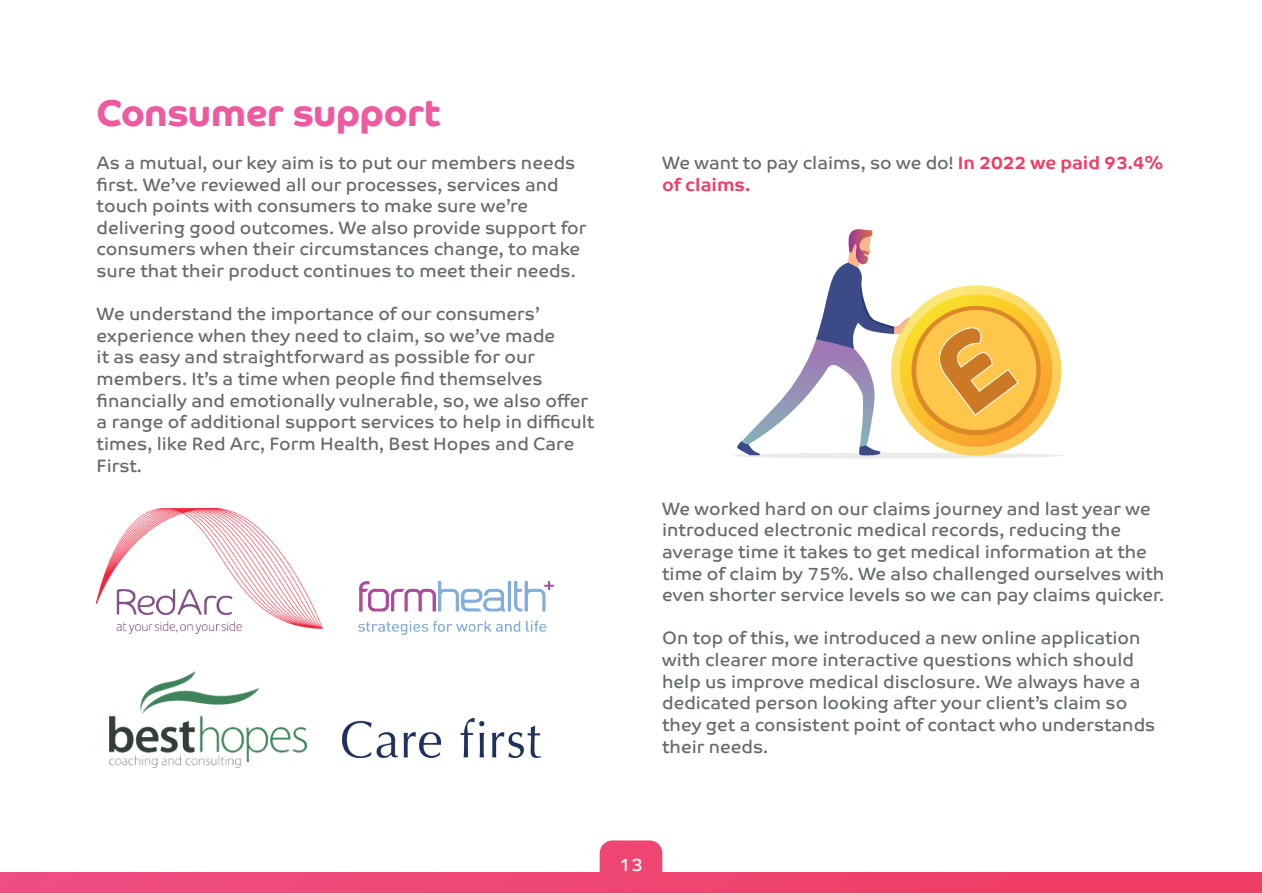
<style>
.page{position:relative;width:1262px;height:893px;background:#fff}
.page>*{position:absolute;margin:0;border:0;box-sizing:border-box;transform-origin:0 0}
.t1{font:700 37.5px "Co Headline";color:#ed5aa0}
.t2{font:18px/21.6px "Co Text";color:#656a6b}
.t3{font:700 18px/21.6px "Co Text";color:#ef3d66}
.t4{font:18px "Co Text";color:#fff}
.s1{font-weight:400;color:#656a6b}
</style>
<div class="page">
<img style="left:96px;top:509px;width:226px;height:124px">
<img style="left:358px;top:581px;width:196px;height:53px">
<img style="left:109px;top:671px;width:198px;height:96px">
<img style="left:342px;top:718px;width:198px;height:39px">
<div style="left:0;top:872px;width:1262px;height:20px;background:linear-gradient(to right,#ef4f83,#ef3b61)"></div>
<div style="left:599px;top:840px;width:63px;height:51px;background:#ef4672"></div>
<svg style="left:737px;top:229px;width:326px;height:230px"></svg>
<h1 class="t1" style="left:97px;top:91px;width:346px">Consumer support</h1>
<p class="t2" style="left:97px;top:152px;width:491px">As a mutual, our key aim is to put our members needs first. We’ve reviewed all our processes, services and touch points with consumers to make sure we’re delivering good outcomes. We also provide support for consumers when their circumstances change, to make sure that their product continues to meet their needs.</p>
<p class="t2" style="left:97px;top:303px;width:499px">We understand the importance of our consumers’ experience when they need to claim, so we’ve made<br>it as easy and straightforward as possible for our members. It’s a time when people find themselves financially and emotionally vulnerable, so, we also offer a range of additional support services to help in difficult times, like Red Arc, Form Health, Best Hopes and Care First.</p>
<p class="t3" style="left:662px;top:152px;width:503px"><span class="s1">We want to pay claims, so we do!</span> In 2022 we paid 93.4% of claims.</p>
<p class="t2" style="left:662px;top:498px;width:504px">We worked hard on our claims journey and last year we introduced electronic medical records, reducing the average time it takes to get medical information at the time of claim by 75%. We also challenged ourselves with even shorter service levels so we can pay claims quicker.</p>
<p class="t2" style="left:662px;top:627px;width:495px">On top of this, we introduced a new online application with clearer more interactive questions which should help us improve medical disclosure. We always have a dedicated person looking after your client’s claim so they get a consistent point of contact who understands their needs.</p>
<p class="t4" style="left:619px;top:854px;width:25px">13</p>
</div>
